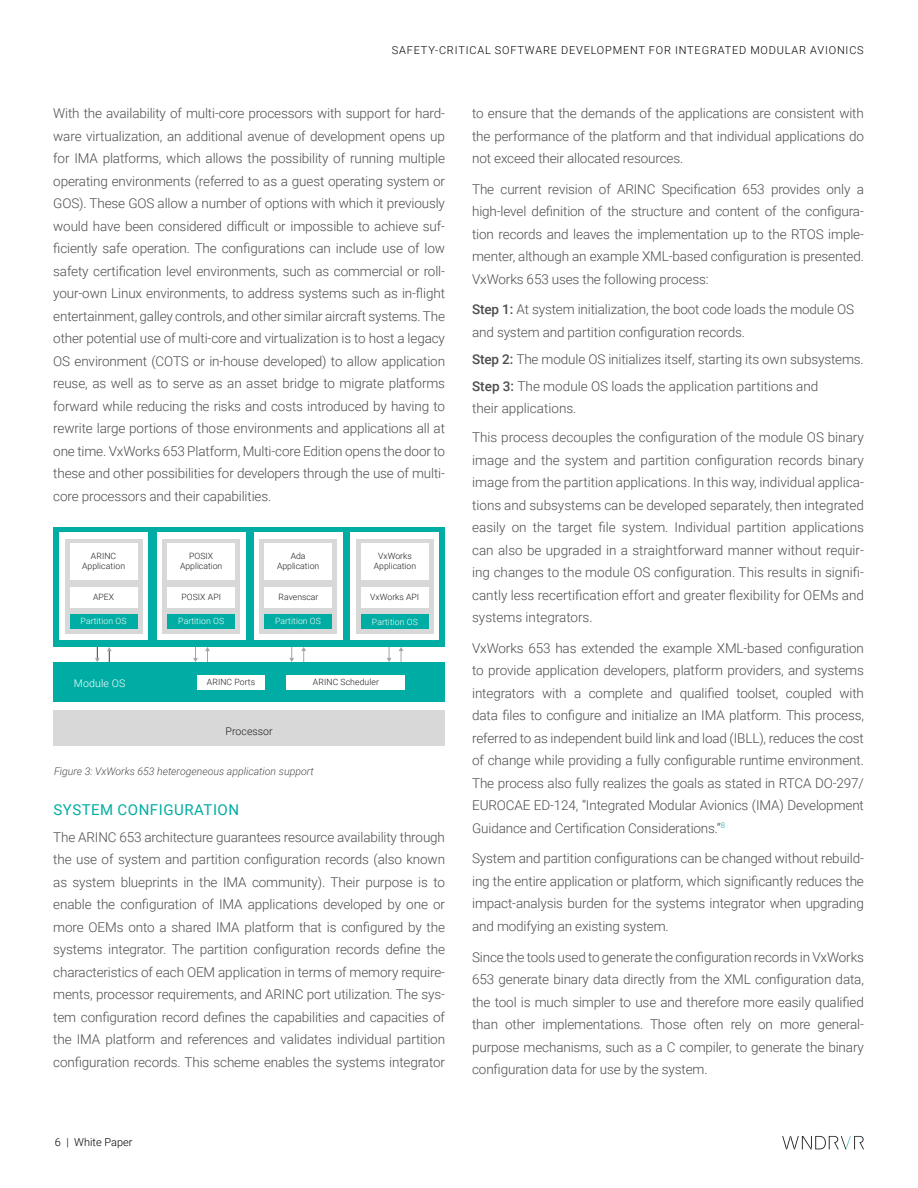
<style>
.page{position:relative;width:918px;height:1188px;background:#fff}
.page>*{position:absolute;margin:0;border:0;box-sizing:border-box;transform-origin:0 0}
.t1{font:15px "Roboto";letter-spacing:.035em;color:#01ada4}
.t2{font:300 13.5px/22.5px "Roboto";letter-spacing:-.01em;color:#4d4d4f;text-align:justify}
.t3{font:300 10.95px "Roboto";letter-spacing:.075em;color:#000}
.t4{font:300 10.95px "Roboto";color:#000}
.t5{font:italic 300 10.5px "Roboto";color:#4d4d4f}
.t6{font:300 10.5px "Roboto";color:#1b1c1c}
.t7{font:300 10.5px "Roboto";letter-spacing:.01em;color:#fff}
.t8{font:300 8.7px/10.4px "Roboto";color:#1b1c1c;text-align:center}
.t9{font:300 8.7px "Roboto";letter-spacing:.01em;color:#fff}
.s1{font-weight:500}
</style>
<div class="page">
<svg style="left:782px;top:1136px;width:82px;height:13px"></svg>
<svg style="left:387px;top:647px;width:4px;height:15px"></svg>
<svg style="left:399px;top:647px;width:4px;height:15px"></svg>
<svg style="left:289px;top:647px;width:5px;height:15px"></svg>
<svg style="left:301px;top:647px;width:5px;height:15px"></svg>
<svg style="left:193px;top:647px;width:5px;height:15px"></svg>
<svg style="left:205px;top:647px;width:5px;height:15px"></svg>
<svg style="left:95px;top:647px;width:5px;height:15px"></svg>
<svg style="left:107px;top:647px;width:5px;height:15px"></svg>
<div style="left:53px;top:527px;width:392px;height:120px;background:#00ada4"></div>
<div style="left:59px;top:532px;width:89px;height:108px;background:#fff"></div>
<div style="left:65px;top:539px;width:78px;height:95px;background:#d8d8d8"></div>
<div style="left:70px;top:543px;width:68px;height:36px;background:#fff"></div>
<div style="left:70px;top:615px;width:68px;height:14px;background:#00ada4"></div>
<div style="left:157px;top:532px;width:88px;height:108px;background:#fff"></div>
<div style="left:162px;top:539px;width:78px;height:95px;background:#d8d8d8"></div>
<div style="left:167px;top:615px;width:68px;height:14px;background:#00ada4"></div>
<div style="left:167px;top:543px;width:68px;height:36px;background:#fff"></div>
<div style="left:254px;top:532px;width:88px;height:108px;background:#fff"></div>
<div style="left:259px;top:539px;width:78px;height:95px;background:#d8d8d8"></div>
<div style="left:264px;top:543px;width:68px;height:36px;background:#fff"></div>
<div style="left:264px;top:615px;width:68px;height:14px;background:#00ada4"></div>
<div style="left:351px;top:532px;width:88px;height:108px;background:#fff"></div>
<div style="left:356px;top:539px;width:78px;height:95px;background:#d8d8d8"></div>
<div style="left:361px;top:543px;width:68px;height:36px;background:#fff"></div>
<div style="left:361px;top:615px;width:68px;height:14px;background:#00ada4"></div>
<div style="left:53px;top:662px;width:392px;height:40px;background:#00ada4"></div>
<div style="left:53px;top:711px;width:392px;height:35px;background:#d8d8d8"></div>
<div style="left:197px;top:676px;width:68px;height:14px;background:#fff"></div>
<div style="left:287px;top:676px;width:118px;height:14px;background:#fff"></div>
<div style="left:70px;top:587px;width:68px;height:21px;background:#fff"></div>
<div style="left:167px;top:587px;width:68px;height:21px;background:#fff"></div>
<div style="left:264px;top:587px;width:68px;height:21px;background:#fff"></div>
<div style="left:361px;top:587px;width:68px;height:21px;background:#fff"></div>
<p class="t3" style="left:392px;top:43px;width:474px">SAFETY-CRITICAL SOFTWARE DEVELOPMENT FOR INTEGRATED MODULAR AVIONICS</p>
<p class="t2" style="left:53px;top:102px;width:393px">With the availability of multi-core processors with support for hard&shy;ware virtualization, an additional avenue of development opens up for IMA platforms, which allows the possibility of running multiple operating environments (referred to as a guest operating system or GOS). These GOS allow a number of options with which it previously would have been considered difficult or impossible to achieve suf&shy;ficiently safe operation. The configurations can include use of low safety certification level environments, such as commercial or roll&shy;your-own Linux environments, to address systems such as in-flight entertainment, galley controls, and other similar aircraft systems. The other potential use of multi-core and virtualization is to host a legacy OS environment (COTS or in-house developed) to allow application reuse, as well as to serve as an asset bridge to migrate platforms forward while reducing the risks and costs introduced by having to rewrite large portions of those environments and applications all at one time. VxWorks 653 Platform, Multi-core Edition opens the door to these and other possibilities for developers through the use of multi&shy;core processors and their capabilities.</p>
<p class="t8" style="left:82px;top:550px;width:45px">ARINC<br>Application</p>
<p class="t8" style="left:180px;top:550px;width:44px">POSIX<br>Application</p>
<p class="t8" style="left:277px;top:550px;width:44px">Ada<br>Application</p>
<p class="t8" style="left:374px;top:550px;width:44px">VxWorks<br>Application</p>
<p class="t8" style="left:93px;top:591px;width:22px">APEX</p>
<p class="t8" style="left:181px;top:591px;width:41px">POSIX API</p>
<p class="t8" style="left:279px;top:591px;width:41px">Ravenscar</p>
<p class="t8" style="left:370px;top:591px;width:50px">VxWorks API</p>
<p class="t9" style="left:81px;top:615px;width:47px">Partition OS</p>
<p class="t9" style="left:178px;top:615px;width:47px">Partition OS</p>
<p class="t9" style="left:275px;top:615px;width:47px">Partition OS</p>
<p class="t9" style="left:372px;top:615px;width:47px">Partition OS</p>
<p class="t7" style="left:74px;top:676px;width:53px">Module OS</p>
<p class="t8" style="left:207px;top:677px;width:50px">ARINC Ports</p>
<p class="t8" style="left:313px;top:677px;width:67px">ARINC Scheduler</p>
<p class="t6" style="left:226px;top:724px;width:49px">Processor</p>
<p class="t5" style="left:54px;top:764px;width:261px">Figure 3: VxWorks 653 heterogeneous application support</p>
<p class="t1" style="left:54px;top:799px;width:187px">SYSTEM CONFIGURATION</p>
<p class="t2" style="left:53px;top:825px;width:393px">The ARINC 653 architecture guarantees resource availability through the use of system and partition configuration records (also known as system blueprints in the IMA community). Their purpose is to enable the configuration of IMA applications developed by one or more OEMs onto a shared IMA platform that is configured by the systems integrator. The partition configuration records define the characteristics of each OEM application in terms of memory require&shy;ments, processor requirements, and ARINC port utilization. The sys&shy;tem configuration record defines the capabilities and capacities of the IMA platform and references and validates individual partition configuration records. This scheme enables the systems integrator</p>
<p class="t4" style="left:55px;top:1134px;width:79px">6 | White Paper</p>
<p class="t2" style="left:472px;top:102px;width:393px">to ensure that the demands of the applications are consistent with the performance of the platform and that individual applications do not exceed their allocated resources.</p>
<p class="t2" style="left:472px;top:177px;width:393px">The current revision of ARINC Specification 653 provides only a high-level definition of the structure and content of the configura&shy;tion records and leaves the implementation up to the RTOS imple&shy;menter, although an example XML-based configuration is presented.<br>VxWorks 653 uses the following process:</p>
<p class="t2" style="left:472px;top:298px;width:383px"><span class="s1">Step 1:</span> At system initialization, the boot code loads the module OS and system and partition configuration records.</p>
<p class="t2" style="left:472px;top:345px;width:393px;line-height:26.8px"><span class="s1">Step 2:</span> The module OS initializes itself, starting its own subsystems.<br><span class="s1">Step 3:</span> The module OS loads the application partitions and</p>
<p class="t2" style="left:472px;top:393px;width:393px;line-height:29.2px">their applications.<br>This process decouples the configuration of the module OS binary</p>
<p class="t2" style="left:472px;top:448px;width:393px">image and the system and partition configuration records binary image from the partition applications. In this way, individual applica&shy;tions and subsystems can be developed separately, then integrated easily on the target file system. Individual partition applications can also be upgraded in a straightforward manner without requir&shy;ing changes to the module OS configuration. This results in signifi&shy;cantly less recertification effort and greater flexibility for OEMs and systems integrators.</p>
<p class="t2" style="left:472px;top:636px;width:393px">VxWorks 653 has extended the example XML-based configuration to provide application developers, platform providers, and systems integrators with a complete and qualified toolset, coupled with data files to configure and initialize an IMA platform. This process, referred to as independent build link and load (IBLL), reduces the cost of change while providing a fully configurable runtime environment.<br>The process also fully realizes the goals as stated in RTCA DO-297/ EUROCAE ED-124, “Integrated Modular Avionics (IMA) Development Guidance and Certification Considerations.”<sup>8</sup></p>
<p class="t2" style="left:472px;top:847px;width:393px">System and partition configurations can be changed without rebuild&shy;ing the entire application or platform, which significantly reduces the impact-analysis burden for the systems integrator when upgrading and modifying an existing system.</p>
<p class="t2" style="left:472px;top:945px;width:393px">Since the tools used to generate the configuration records in VxWorks 653 generate binary data directly from the XML configuration data, the tool is much simpler to use and therefore more easily qualified than other implementations. Those often rely on more general&shy;purpose mechanisms, such as a C compiler, to generate the binary configuration data for use by the system.</p>
</div>
